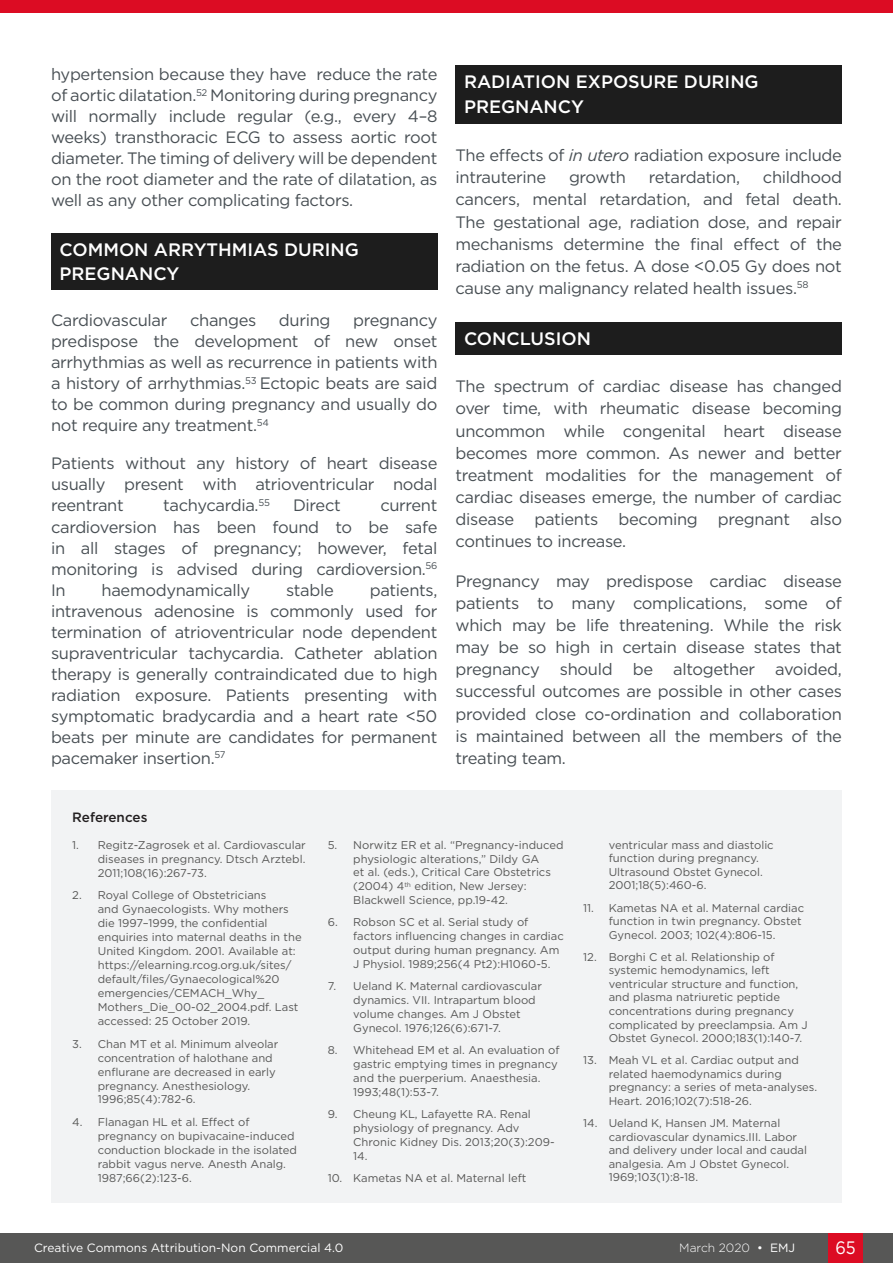
<style>
.page{position:relative;width:893px;height:1263px;background:#fff}
.page>*{position:absolute;margin:0;border:0;box-sizing:border-box;transform-origin:0 0}
.H1__Heading_1{font:500 18px/24px "Gotham";color:#fff}
.t1{font:18px "Gotham";color:#fff;scale:.9 1}
.Body_Text{font:16.5px/21px "Gotham";letter-spacing:-.02em;color:#484f54;text-align:justify}
.t2{font:500 13.5px "Gotham";color:#231f20}
.t3{font:12px "Gotham";color:#fff}
.t4{font:300 12px "Gotham";color:#fff}
.t5{font:11.25px/14px "Gotham";color:#575756}
.s1{font-style:italic}
.s2{font-weight:400}
</style>
<div class="page">
<div style="left:0;top:1233px;width:893px;height:30px;background:#575756"></div>
<div style="left:829px;top:1233px;width:34px;height:30px;background:#dc0c23"></div>
<div style="left:0;top:0;width:893px;height:13px;background:#dc0c23"></div>
<div style="left:51px;top:790px;width:791px;height:413px;background:#f2f3f4"></div>
<div style="left:51px;top:233px;width:386px;height:57px;background:#1d1d1d"></div>
<div style="left:455px;top:65px;width:387px;height:58px;background:#1d1d1d"></div>
<div style="left:455px;top:322px;width:387px;height:33px;background:#1d1d1d"></div>
<p class="Body_Text" style="left:51px;top:63px;width:388px">hypertension because they have reduce the rate of aortic dilatation.<sup>52</sup> Monitoring during pregnancy will normally include regular (e.g., every 4–8 weeks) transthoracic ECG to assess aortic root diameter. The timing of delivery will be dependent on the root diameter and the rate of dilatation, as well as any other complicating factors.</p>
<p class="H1__Heading_1" style="left:60px;top:237px;width:301px">COMMON ARRYTHMIAS DURING<br>PREGNANCY</p>
<p class="Body_Text" style="left:51px;top:310px;width:118px">Cardiovascular</p>
<p class="Body_Text" style="left:190px;top:310px;width:68px">changes</p>
<p class="Body_Text" style="left:279px;top:310px;width:53px">during</p>
<p class="Body_Text" style="left:51px;top:310px;width:388px;text-indent:302px">pregnancy predispose the development of new onset arrhythmias as well as recurrence in patients with a history of arrhythmias.<sup>53</sup> Ectopic beats are said to be common during pregnancy and usually do not require any treatment.<sup>54</sup></p>
<p class="Body_Text" style="left:51px;top:453px;width:388px">Patients without any history of heart disease usually present with atrioventricular nodal reentrant</p>
<p class="Body_Text" style="left:163px;top:495px;width:108px">tachycardia.<sup>55</sup></p>
<p class="Body_Text" style="left:293px;top:495px;width:49px">Direct</p>
<p class="Body_Text" style="left:51px;top:495px;width:388px;text-indent:329px">current cardioversion has been found to be safe in all stages of pregnancy; however, fetal monitoring is advised during cardioversion.<sup>56<br></sup>In</p>
<p class="Body_Text" style="left:102px;top:579px;width:150px">haemodynamically</p>
<p class="Body_Text" style="left:286px;top:579px;width:49px">stable</p>
<p class="Body_Text" style="left:51px;top:579px;width:388px;text-indent:319px">patients, intravenous adenosine is commonly used for termination of atrioventricular node dependent supraventricular tachycardia. Catheter ablation therapy is generally contraindicated due to high radiation exposure. Patients presenting with symptomatic bradycardia and a heart rate &lt;50 beats per minute are candidates for permanent pacemaker insertion.<sup>57</sup></p>
<p class="H1__Heading_1" style="left:464px;top:69px;width:296px;line-height:25.2px">RADIATION EXPOSURE DURING<br>PREGNANCY</p>
<p class="Body_Text" style="left:455px;top:144px;width:388px;line-height:22.2px">The effects of <span class="s1">in utero</span> radiation exposure include intrauterine</p>
<p class="Body_Text" style="left:455px;top:166px;width:388px;line-height:22.2px;text-indent:307px">childhood cancers, mental retardation, and fetal death.<br>The gestational age, radiation dose, and repair mechanisms determine the final effect of the radiation on the fetus. A dose &lt;0.05 Gy does not cause any malignancy related health issues.<sup>58</sup></p>
<p class="H1__Heading_1" style="left:464px;top:326px;width:128px">CONCLUSION</p>
<p class="Body_Text" style="left:455px;top:375px;width:388px;line-height:22.2px">The spectrum of cardiac disease has changed over time, with rheumatic disease becoming uncommon while congenital heart disease becomes more common. As newer and better treatment modalities for the management of cardiac diseases emerge, the number of cardiac disease patients becoming pregnant also continues to increase.</p>
<p class="Body_Text" style="left:455px;top:569px;width:388px;line-height:22.2px">Pregnancy may predispose cardiac disease patients to many complications, some of which may be life threatening. While the risk may be so high in certain disease states that pregnancy should be altogether avoided, successful outcomes are possible in other cases provided close co-ordination and collaboration is maintained between all the members of the treating team.</p>
<p class="Body_Text" style="left:569px;top:166px;width:58px">growth</p>
<p class="Body_Text" style="left:649px;top:166px;width:93px">retardation,</p>
<p class="t2" style="left:72px;top:809px;width:77px">References</p>
<p class="t5" style="left:98px;top:837px;width:210px;text-align:justify;text-indent:-26px">1. Regitz-Zagrosek et al. Cardiovascular diseases in pregnancy. Dtsch Arztebl.<br>2011;108(16):267-73.</p>
<p class="t5" style="left:98px;top:888px;width:205px;text-indent:-26px">2. Royal College of Obstetricians<br>and Gynaecologists. Why mothers die 1997–1999, the confidential enquiries into maternal deaths in the United Kingdom. 2001. Available at: https://elearning.rcog.org.uk/sites/ default/files/Gynaecological%20 emergencies/CEMACH_Why_ Mothers_Die_00-02_2004.pdf. Last accessed: 25 October 2019.</p>
<p class="t5" style="left:98px;top:1036px;width:182px;text-indent:-26px">3. Chan MT et al. Minimum alveolar concentration of halothane and enflurane are decreased in early pregnancy. Anesthesiology.<br>1996;85(4):782-6.</p>
<p class="t5" style="left:98px;top:1115px;width:201px;text-indent:-26px">4. Flanagan HL et al. Effect of pregnancy on bupivacaine-induced conduction blockade in the isolated rabbit vagus nerve. Anesth Analg.<br>1987;66(2):123-6.</p>
<p class="t5" style="left:353px;top:837px;width:212px;text-indent:-26px">5. Norwitz ER et al. “Pregnancy-induced physiologic alterations,” Dildy GA<br>et al. (eds.), Critical Care Obstetrics (2004) 4<sup>th</sup> edition, New Jersey:<br>Blackwell Science, pp.19-42.</p>
<p class="t5" style="left:353px;top:915px;width:212px;text-indent:-26px">6. Robson SC et al. Serial study of factors influencing changes in cardiac output during human pregnancy. Am J Physiol. 1989;256(4 Pt2):H1060-5.</p>
<p class="t5" style="left:353px;top:979px;width:190px;text-indent:-26px">7. Ueland K. Maternal cardiovascular dynamics. VII. Intrapartum blood volume changes. Am J Obstet<br>Gynecol. 1976;126(6):671-7.</p>
<p class="t5" style="left:353px;top:1043px;width:208px;text-indent:-26px">8. Whitehead EM et al. An evaluation of gastric emptying times in pregnancy and the puerperium. Anaesthesia.<br>1993;48(1):53-7.</p>
<p class="t5" style="left:353px;top:1107px;width:203px;text-indent:-26px">9. Cheung KL, Lafayette RA. Renal physiology of pregnancy. Adv<br>Chronic Kidney Dis. 2013;20(3):209-<br>14.</p>
<p class="t5" style="left:328px;top:1171px;width:200px">10. Kametas NA et al. Maternal left</p>
<p class="t5" style="left:609px;top:838px;width:166px;line-height:13.5px">ventricular mass and diastolic function during pregnancy.<br>Ultrasound Obstet Gynecol.<br>2001;18(5):460-6.</p>
<p class="t5" style="left:609px;top:900px;width:197px;line-height:13.5px;text-indent:-26px">11. Kametas NA et al. Maternal cardiac function in twin pregnancy. Obstet<br>Gynecol. 2003; 102(4):806-15.</p>
<p class="t5" style="left:609px;top:950px;width:201px;line-height:13.5px;text-indent:-26px">12. Borghi C et al. Relationship of systemic hemodynamics, left ventricular structure and function, and plasma natriuretic peptide concentrations during pregnancy complicated by preeclampsia. Am J Obstet Gynecol. 2000;183(1):140-7.</p>
<p class="t5" style="left:609px;top:1053px;width:210px;line-height:13.5px;text-indent:-26px">13. Meah VL et al. Cardiac output and related haemodynamics during pregnancy: a series of meta-analyses.<br>Heart. 2016;102(7):518-26.</p>
<p class="t5" style="left:609px;top:1116px;width:200px;line-height:13.5px;text-indent:-26px">14. Ueland K, Hansen JM. Maternal cardiovascular dynamics.III. Labor and delivery under local and caudal analgesia. Am J Obstet Gynecol.<br>1969;103(1):8-18.</p>
<p class="t3" style="left:34px;top:1240px;width:311px">Creative Commons Attribution-Non Commercial 4.0</p>
<p class="t4" style="left:679px;top:1240px;width:117px">March 2020 <span class="s2">• EMJ</span></p>
<p class="t1" style="left:836px;top:1236px;width:24px">65</p>
</div>
